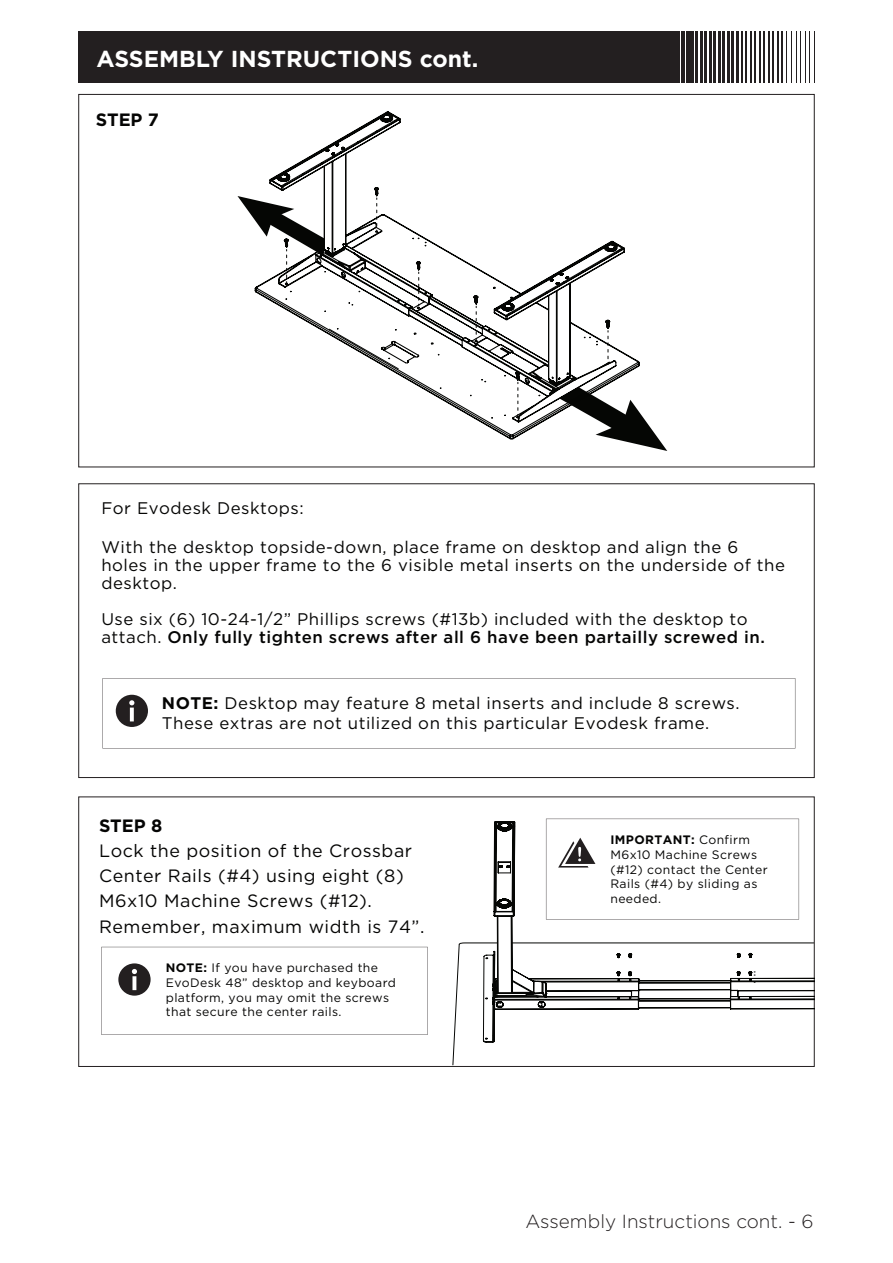
<style>
.page{position:relative;width:893px;height:1263px;background:#fff}
.page>*{position:absolute;margin:0;border:0;box-sizing:border-box;transform-origin:0 0}
.t1{font:700 23.1px "Gotham";color:#fff}
.t2{font:300 18.9px "Gotham";color:#231f20}
.t3{font:17.85px/25.2px "Gotham";letter-spacing:.03em;color:#050504}
.t4{font:700 17.85px "Gotham";color:#050504}
.t5{font:16.8px/18px "Gotham";letter-spacing:.03em;color:#050504}
.t6{font:12.3px/14.7px "Gotham";letter-spacing:.03em;color:#050504}
.s1{font-weight:500}
.s2{font-weight:700}
</style>
<div class="page">
<div style="left:79px;top:31px;width:593px;height:52px;background:#231f20"></div>
<hr style="left:672px;top:31px;width:4px;height:52px;background:#231f20">
<hr style="left:677px;top:31px;width:3px;height:52px;background:#231f20">
<hr style="left:681px;top:31px;width:4px;height:52px;background:#231f20">
<hr style="left:686px;top:31px;width:3px;height:52px;background:#231f20">
<hr style="left:690px;top:31px;width:4px;height:52px;background:#231f20">
<hr style="left:695px;top:31px;width:3px;height:52px;background:#231f20">
<hr style="left:700px;top:31px;width:2px;height:52px;background:#231f20">
<hr style="left:704px;top:31px;width:3px;height:52px;background:#231f20">
<hr style="left:709px;top:31px;width:2px;height:52px;background:#231f20">
<hr style="left:713px;top:31px;width:3px;height:52px;background:#231f20">
<hr style="left:718px;top:31px;width:2px;height:52px;background:#231f20">
<hr style="left:722px;top:31px;width:3px;height:52px;background:#231f20">
<hr style="left:727px;top:31px;width:2px;height:52px;background:#231f20">
<hr style="left:732px;top:31px;width:2px;height:52px;background:#231f20">
<hr style="left:736px;top:31px;width:2px;height:52px;background:#231f20">
<hr style="left:741px;top:31px;width:2px;height:52px;background:#231f20">
<hr style="left:745px;top:31px;width:2px;height:52px;background:#231f20">
<hr style="left:750px;top:31px;width:2px;height:52px;background:#231f20">
<hr style="left:754px;top:31px;width:2px;height:52px;background:#231f20">
<hr style="left:759px;top:31px;width:2px;height:52px;background:#231f20">
<hr style="left:764px;top:31px;width:1px;height:52px;background:#231f20">
<hr style="left:768px;top:31px;width:1px;height:52px;background:#231f20">
<hr style="left:773px;top:31px;width:1px;height:52px;background:#231f20">
<hr style="left:777px;top:31px;width:1px;height:52px;background:#231f20">
<hr style="left:782px;top:31px;width:1px;height:52px;background:#231f20">
<hr style="left:786px;top:31px;width:1px;height:52px;background:#231f20">
<hr style="left:791px;top:31px;width:1px;height:52px;background:#231f20">
<hr style="left:796px;top:31px;width:1px;height:52px;background:#231f20">
<hr style="left:800px;top:31px;width:1px;height:52px;background:#231f20">
<hr style="left:805px;top:31px;width:1px;height:52px;background:#231f20">
<hr style="left:809px;top:31px;width:1px;height:52px;background:#231f20">
<hr style="left:814px;top:31px;width:1px;height:52px;background:#231f20">
<svg style="left:493px;top:819px;width:321px;height:224px"></svg>
<svg style="left:101px;top:947px;width:327px;height:88px"></svg>
<svg style="left:103px;top:678px;width:692px;height:70px"></svg>
<svg style="left:116px;top:695px;width:32px;height:32px"></svg>
<svg style="left:452px;top:942px;width:46px;height:124px"></svg>
<hr style="left:512px;top:942px;width:302px;height:1px;background:#050604">
<svg style="left:623px;top:414px;width:44px;height:37px"></svg>
<svg style="left:237px;top:196px;width:17px;height:23px"></svg>
<svg style="left:254px;top:111px;width:387px;height:330px"></svg>
<h1 class="t1" style="left:96px;top:45px;width:384px">ASSEMBLY INSTRUCTIONS cont.</h1>
<p class="t4" style="left:96px;top:109px;width:65px">STEP 7</p>
<p class="t5" style="left:101px;top:498px;width:204px">For Evodesk Desktops:</p>
<p class="t5" style="left:101px;top:537px;width:685px">With the desktop topside-down, place frame on desktop and align the 6 holes in the upper frame to the 6 visible metal inserts on the underside of the desktop.</p>
<p class="t5" style="left:101px;top:609px;width:665px">Use six (6) 10-24-1/2” Phillips screws (#13b) included with the desktop to attach. <span class="s1">Only fully tighten screws after all 6 have been partailly screwed in.</span></p>
<p class="t5" style="left:162px;top:693px;width:579px;line-height:20.1px"><span class="s2">NOTE:</span> Desktop may feature 8 metal inserts and include 8 screws.<br>These extras are not utilized on this particular Evodesk frame.</p>
<p class="t4" style="left:99px;top:815px;width:65px">STEP 8</p>
<p class="t3" style="left:99px;top:838px;width:327px">Lock the position of the Crossbar<br>Center Rails (#4) using eight (8)<br>M6x10 Machine Screws (#12).<br>Remember, maximum width is 74”.</p>
<p class="t6" style="left:166px;top:960px;width:232px"><span class="s2">NOTE:</span> If you have purchased the<br>EvoDesk 48” desktop and keyboard platform, you may omit the screws that secure the center rails.</p>
<p class="t6" style="left:610px;top:832px;width:159px"><span class="s2">IMPORTANT:</span> Confirm<br>M6x10 Machine Screws (#12) contact the Center<br>Rails (#4) by sliding as needed.</p>
<p class="t2" style="left:525px;top:1211px;width:290px">Assembly Instructions cont. - 6</p>
</div>
